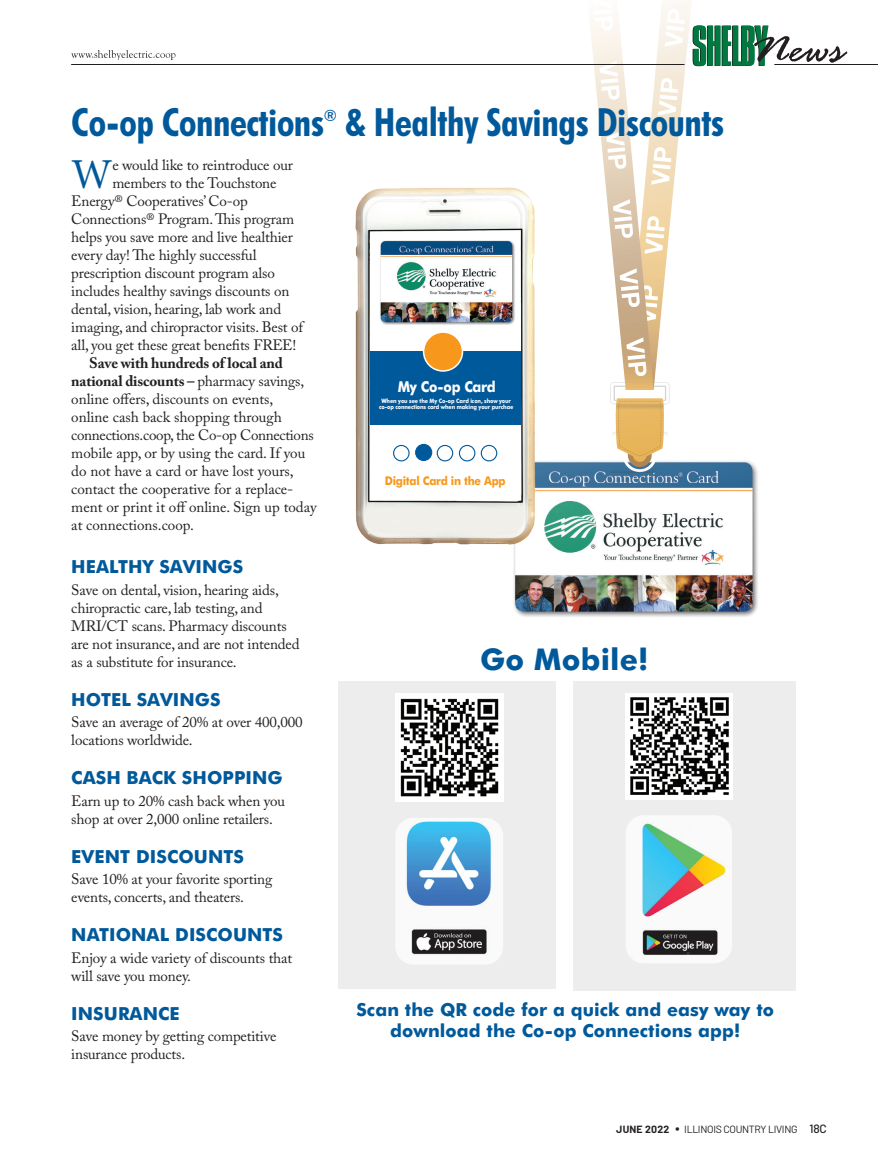
<style>
.page{position:relative;width:878px;height:1161px;background:#fff}
.page>*{position:absolute;margin:0;border:0;box-sizing:border-box;transform-origin:0 0}
.Normal_wrd_4{font:42.75px "Minion Pro";color:#00599b}
.HEAD-icl-2011{font:700 condensed 39px "Futura BT";letter-spacing:-.01em;color:#00599b}
.Cutline{font:700 30px "Futura BT";letter-spacing:.005em;color:#00599b}
.TEXT-icl-2011{font:700 18px/21px "Futura BT";letter-spacing:.005em;color:#00599b;text-align:center}
.HEAD-icl-2011-2{font:700 condensed 15.75px "Futura BT";color:#00599b}
.Normal_wrd_5{font:15px/18px "Adobe Caslon Pro";letter-spacing:-.01em;color:#231f20}
.Normal_wrd_4-2{font:15px "Adobe Caslon Pro";letter-spacing:-.01em;color:#231f20}
.Cutline-2{font:700 15px "Futura BT";letter-spacing:-.02em;color:#fff;scale:.9 1}
.Cutline-3{font:700 12px "Futura BT";letter-spacing:-.02em;color:#f7981d;scale:.9 1}
.t1{font:10.5px "Barlow";letter-spacing:-.03em;color:#231f20}
.Cutline-4{font:700 6px "Futura BT";letter-spacing:-.02em;color:#fff;scale:.9 1}
.s1{font-weight:700}
.s2{font-size:15px}
.s3{font-weight:500;font-size:12px}
</style>
<div class="page">
<div style="left:573px;top:681px;width:223px;height:310px;background:#ecedec"></div>
<div style="left:338px;top:681px;width:218px;height:308px;background:#ecedec"></div>
<img style="left:625px;top:694px;width:107px;height:106px">
<img style="left:395px;top:694px;width:108px;height:107px">
<img style="left:513px;top:461px;width:245px;height:156px">
<img style="left:626px;top:816px;width:106px;height:147px">
<img style="left:355px;top:187px;width:185px;height:376px">
<div style="left:370px;top:352px;width:151px;height:73px;background:#00599b"></div>
<div style="left:423px;top:332px;width:39px;height:39px;background:#f7981d;border-radius:50%"></div>
<div style="left:423px;top:331px;width:40px;height:41px;border:2px solid #fff;border-radius:50%"></div>
<div style="left:393px;top:445px;width:16px;height:16px;background:#fff;border-radius:50%"></div>
<div style="left:393px;top:445px;width:16px;height:16px;border:1px solid #00599b;border-radius:50%"></div>
<div style="left:415px;top:444px;width:16px;height:16px;background:#00599b;border-radius:50%"></div>
<div style="left:415px;top:444px;width:17px;height:17px;border:1px solid #00599b;border-radius:50%"></div>
<div style="left:437px;top:445px;width:15px;height:16px;background:#fff;border-radius:50%"></div>
<div style="left:436px;top:445px;width:17px;height:16px;border:1px solid #00599b;border-radius:50%"></div>
<div style="left:459px;top:445px;width:16px;height:16px;background:#fff;border-radius:50%"></div>
<div style="left:459px;top:445px;width:16px;height:16px;border:1px solid #00599b;border-radius:50%"></div>
<div style="left:481px;top:445px;width:15px;height:16px;background:#fff;border-radius:50%"></div>
<div style="left:480px;top:445px;width:17px;height:16px;border:1px solid #00599b;border-radius:50%"></div>
<img style="left:396px;top:818px;width:107px;height:146px">
<hr style="left:71px;top:64px;width:613px;height:1px;background:#231f20">
<svg style="left:565px;top:1px;width:282px;height:472px"></svg>
<hr style="left:774px;top:64px;width:104px;height:1px;background:#231f20">
<svg style="left:71px;top:50px;width:104px;height:10px"></svg>
<p class="HEAD-icl-2011" style="left:71px;top:98px;width:254px">Co-op Connections</p>
<p class="HEAD-icl-2011-2" style="left:324px;top:106px;width:15px">®</p>
<p class="HEAD-icl-2011" style="left:345px;top:98px;width:381px">&amp; Healthy Savings Discounts</p>
<p class="Normal_wrd_4" style="left:71px;top:146px;width:43px">W</p>
<p class="Normal_wrd_4-2" style="left:112px;top:156px;width:182px">e would like to reintroduce our</p>
<p class="Normal_wrd_4-2" style="left:112px;top:174px;width:166px">members to the Touchstone</p>
<p class="Normal_wrd_4-2" style="left:71px;top:192px;width:178px">Energy® Cooperatives’ Co-op</p>
<p class="Normal_wrd_4-2" style="left:71px;top:210px;width:224px">Connections® Program. This program</p>
<p class="Normal_wrd_4-2" style="left:71px;top:228px;width:223px">helps you save more and live healthier</p>
<p class="Normal_wrd_4-2" style="left:71px;top:246px;width:187px">every day! The highly successful</p>
<p class="Normal_wrd_4-2" style="left:71px;top:264px;width:205px">prescription discount program also</p>
<p class="Normal_wrd_4-2" style="left:71px;top:282px;width:219px">includes healthy savings discounts on</p>
<p class="Normal_wrd_4-2" style="left:71px;top:300px;width:211px">dental, vision, hearing, lab work and</p>
<p class="Normal_wrd_4-2" style="left:71px;top:318px;width:233px">imaging, and chiropractor visits. Best of</p>
<p class="Normal_wrd_4-2" style="left:71px;top:336px;width:226px">all, you get these great benefits FREE!</p>
<p class="Normal_wrd_5" style="left:71px;top:354px;width:247px;text-indent:18px"><span class="s1">Save with hundreds of local and national discounts –</span> pharmacy savings, online offers, discounts on events,<br>online cash back shopping through connections.coop, the Co-op Connections mobile app, or by using the card. If you do not have a card or have lost yours, contact the cooperative for a replace&shy;ment or print it off online. Sign up today at connections.coop.</p>
<p class="TEXT-icl-2011" style="left:71px;top:556px;width:173px">HEALTHY SAVINGS</p>
<p class="Normal_wrd_5" style="left:71px;top:581px;width:230px">Save on dental, vision, hearing aids, chiropractic care, lab testing, and MRI/CT scans. Pharmacy discounts are not insurance, and are not intended as a substitute for insurance.</p>
<p class="TEXT-icl-2011" style="left:71px;top:689px;width:151px">HOTEL SAVINGS</p>
<p class="Normal_wrd_5" style="left:71px;top:713px;width:233px">Save an average of 20% at over 400,000 locations worldwide.</p>
<p class="TEXT-icl-2011" style="left:71px;top:767px;width:213px">CASH BACK SHOPPING</p>
<p class="Normal_wrd_5" style="left:71px;top:792px;width:215px">Earn up to 20% cash back when you shop at over 2,000 online retailers.</p>
<p class="TEXT-icl-2011" style="left:71px;top:846px;width:174px">EVENT DISCOUNTS</p>
<p class="Normal_wrd_5" style="left:71px;top:870px;width:202px">Save 10% at your favorite sporting events, concerts, and theaters.</p>
<p class="TEXT-icl-2011" style="left:71px;top:924px;width:213px">NATIONAL DISCOUNTS</p>
<p class="Normal_wrd_5" style="left:71px;top:949px;width:222px">Enjoy a wide variety of discounts that will save you money.</p>
<p class="TEXT-icl-2011" style="left:71px;top:1003px;width:110px">INSURANCE</p>
<p class="Normal_wrd_5" style="left:71px;top:1027px;width:207px">Save money by getting competitive insurance products.</p>
<p class="Cutline-2" style="left:398px;top:378px;width:110px">My Co-op Card</p>
<p class="Cutline-4" style="left:381px;top:397px;width:145px">When you see the My Co-op Card icon, show your</p>
<p class="Cutline-4" style="left:379px;top:403px;width:151px">co-op connections card when making your purchae</p>
<p class="Cutline-3" style="left:384px;top:473px;width:136px">Digital Card in the App</p>
<p class="Cutline" style="left:480px;top:641px;width:170px">Go Mobile!</p>
<p class="TEXT-icl-2011" style="left:356px;top:999px;width:419px">Scan the QR code for a quick and easy way to download the Co-op Connections app!</p>
<p class="t1" style="left:616px;top:1123px;width:212px"><span class="s1">JUNE 2022</span> <span class="s2">•</span> ILLINOIS COUNTRY LIVING <span class="s3">18c</span></p>
</div>
